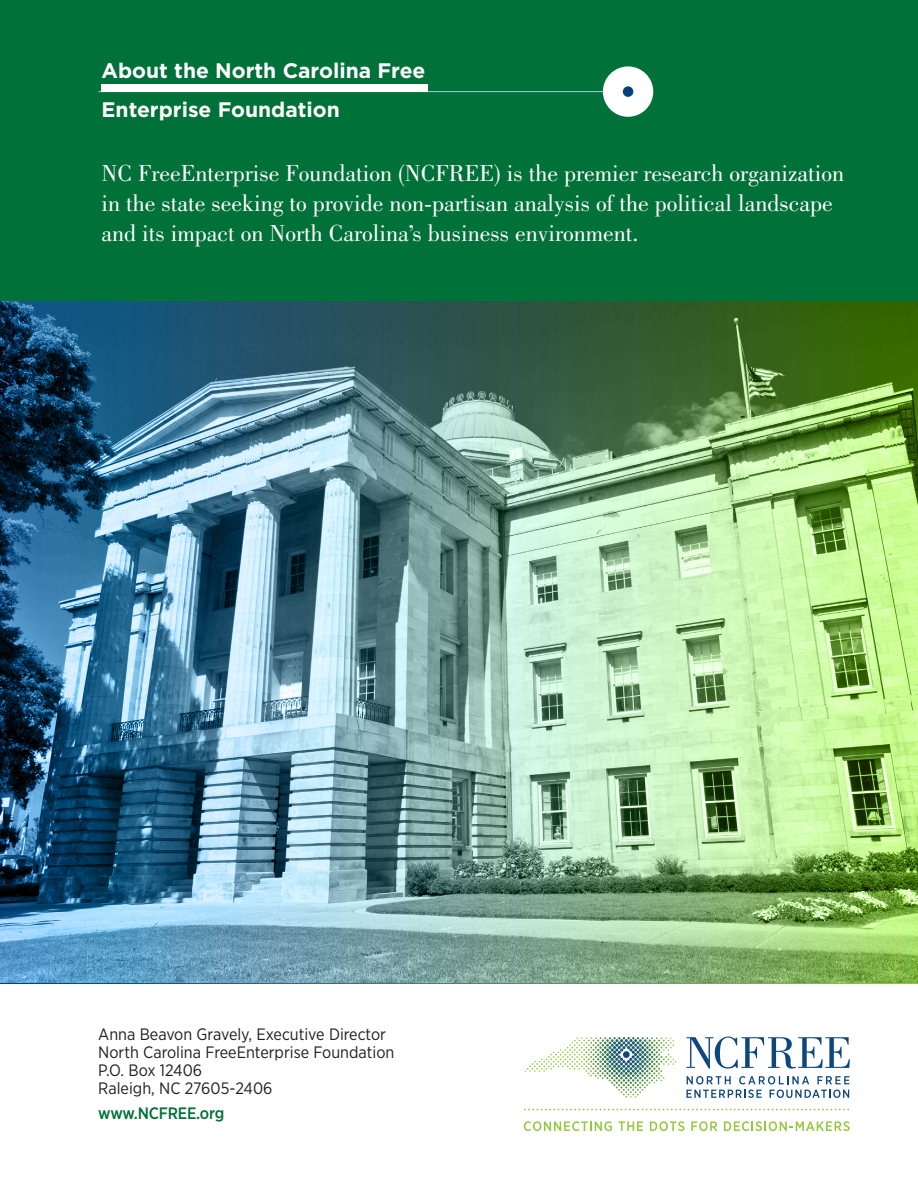
<style>
.page{position:relative;width:918px;height:1188px;background:#fff}
.page>*{position:absolute;margin:0;border:0;box-sizing:border-box;transform-origin:0 0}
.t1{font:24px/30px "Bodoni";color:#fff}
.t2{font:700 21px "Gotham";color:#fff}
.t3{font:16.5px "Gotham Narrow";color:#231f20}
.t4{font:500 16.5px "Gotham Narrow";letter-spacing:-.01em;color:#007138}
</style>
<div class="page">
<img style="left:0;top:300px;width:918px;height:683px">
<div style="left:0;top:0;width:918px;height:300px;background:#007138"></div>
<hr style="left:99px;top:91px;width:526px;height:1px;background:#95d2f2">
<div style="left:102px;top:84px;width:326px;height:8px;background:#fff"></div>
<div style="left:603px;top:66px;width:50px;height:51px;background:#fff;border-radius:50%"></div>
<div style="left:623px;top:86px;width:10px;height:11px;background:#004178;border-radius:50%"></div>
<svg style="left:686px;top:1076px;width:163px;height:22px"></svg>
<svg style="left:686px;top:1037px;width:164px;height:32px"></svg>
<div style="left:623px;top:1051px;width:7px;height:7px;background:#0d477e;border-radius:50%"></div>
<svg style="left:576px;top:1037px;width:96px;height:2px"></svg>
<svg style="left:524px;top:1121px;width:88px;height:10px"></svg>
<svg style="left:618px;top:1121px;width:25px;height:10px"></svg>
<svg style="left:650px;top:1121px;width:35px;height:10px"></svg>
<svg style="left:691px;top:1121px;width:26px;height:10px"></svg>
<svg style="left:724px;top:1121px;width:126px;height:10px"></svg>
<svg style="left:524px;top:1109px;width:325px;height:1px"></svg>
<p class="t2" style="left:102px;top:58px;width:326px">About the North Carolina Free</p>
<p class="t2" style="left:102px;top:97px;width:240px">Enterprise Foundation</p>
<p class="t1" style="left:102px;top:158px;width:744px">NC FreeEnterprise Foundation (NCFREE) is the premier research organization in the state seeking to provide non-partisan analysis of the political landscape and its impact on North Carolina’s business environment.</p>
<p class="t3" style="left:98px;top:1024px;width:289px">Anna Beavon Gravely, Executive Director</p>
<p class="t3" style="left:98px;top:1042px;width:298px">North Carolina FreeEnterprise Foundation</p>
<p class="t3" style="left:98px;top:1060px;width:105px">P.O. Box 12406</p>
<p class="t3" style="left:98px;top:1078px;width:176px">Raleigh, NC 27605-2406</p>
<p class="t4" style="left:98px;top:1103px;width:127px">www.NCFREE.org</p>
</div>
